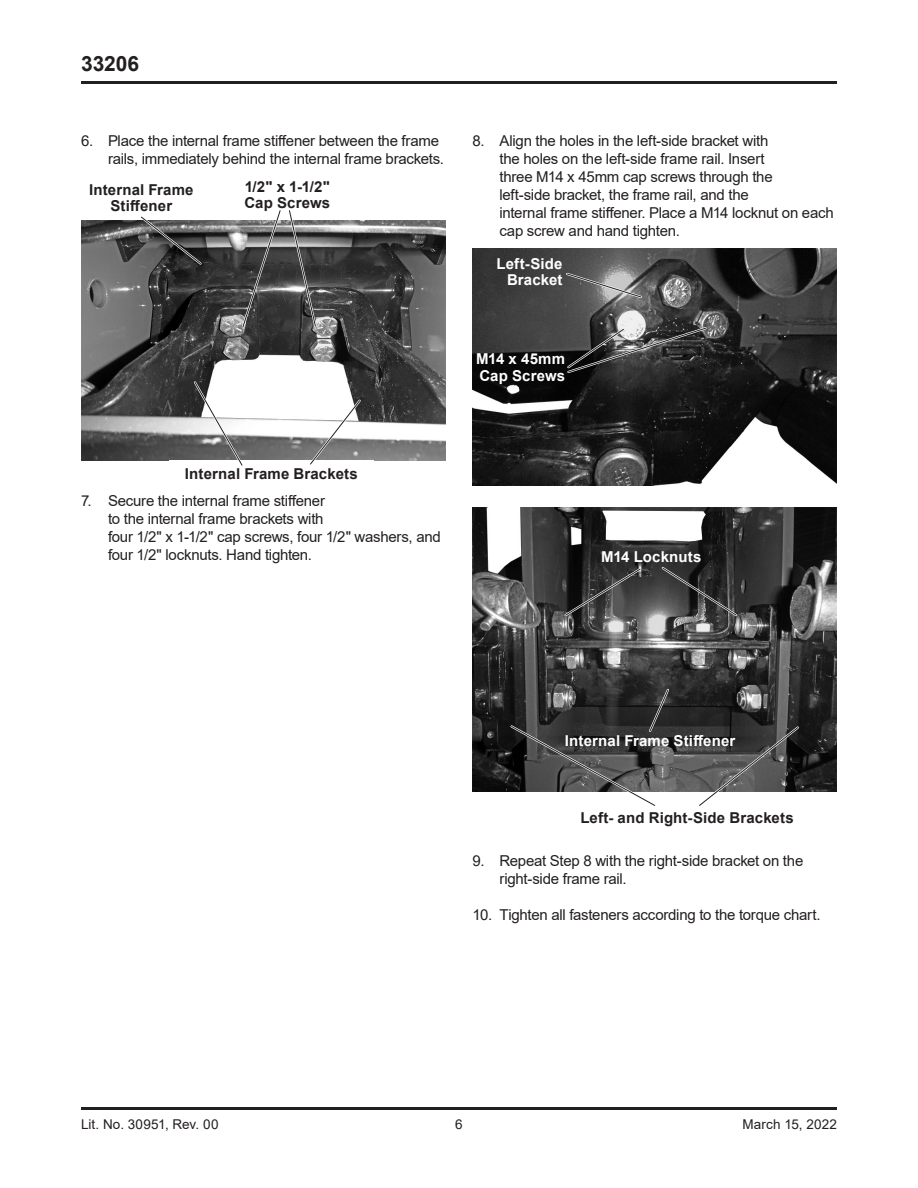
<style>
.page{position:relative;width:918px;height:1188px;background:#fff}
.page>*{position:absolute;margin:0;border:0;box-sizing:border-box;transform-origin:0 0}
.t1{font:700 21px "Arial";color:#231f20}
.t2{font:15px/18px "Arial";letter-spacing:-.015em;color:#231f20}
._120_-_Callouts{font:700 15px/16.5px "Arial";letter-spacing:.01em;color:#231f20;text-align:center}
._120_-_Callouts-2{font:700 15px/16.5px "Arial";letter-spacing:.01em;color:#fff;text-align:right}
.t3{font:13.5px "Arial";letter-spacing:.01em;color:#231f20}
</style>
<div class="page">
<hr style="left:81px;top:1107px;width:756px;height:3px;background:#231f20">
<hr style="left:81px;top:81px;width:756px;height:3px;background:#231f20">
<img style="left:81px;top:221px;width:365px;height:240px">
<svg style="left:138px;top:216px;width:66px;height:51px;background:#5d5d5d"></svg>
<svg style="left:192px;top:379px;width:53px;height:87px"></svg>
<svg style="left:307px;top:398px;width:56px;height:67px"></svg>
<svg style="left:240px;top:210px;width:78px;height:120px;background:#666"></svg>
<img style="left:473px;top:248px;width:364px;height:238px">
<svg style="left:565px;top:325px;width:143px;height:50px;background:#464646"></svg>
<svg style="left:564px;top:271px;width:80px;height:29px;background:#808080"></svg>
<img style="left:473px;top:508px;width:364px;height:284px">
<svg style="left:696px;top:724px;width:105px;height:82px"></svg>
<svg style="left:509px;top:687px;width:162px;height:119px;background:#555"></svg>
<svg style="left:660px;top:565px;width:79px;height:53px;background:#3f3f3f"></svg>
<svg style="left:562px;top:566px;width:81px;height:52px;background:#3d3d3d"></svg>
<h1 class="t1" style="left:81px;top:49px;width:60px">33206</h1>
<p class="t2" style="left:108px;top:132px;width:338px;text-indent:-27px">6. Place the internal frame stiffener between the frame rails, immediately behind the internal frame brackets.</p>
<p class="_120_-_Callouts" style="left:89px;top:181px;width:106px">Internal Frame<br>Stiffener</p>
<p class="_120_-_Callouts" style="left:244px;top:178px;width:87px;text-align:left">1/2" x 1-1/2"<br>Cap Screws</p>
<p class="t2" style="left:500px;top:132px;width:336px;text-indent:-27px">8. Align the holes in the left-side bracket with<br>the holes on the left-side frame rail. Insert<br>three M14 x 45mm cap screws through the<br>left‑side bracket, the frame rail, and the<br>internal frame stiffener. Place a M14 locknut on each cap screw and hand tighten.</p>
<p class="_120_-_Callouts-2" style="left:497px;top:256px;width:67px">Left-Side<br>Bracket</p>
<p class="_120_-_Callouts-2" style="left:476px;top:351px;width:90px;text-align:left">M14 x 45mm<br>Cap Screws</p>
<p class="_120_-_Callouts" style="left:185px;top:466px;width:174px">Internal Frame Brackets</p>
<p class="t2" style="left:108px;top:492px;width:334px;text-indent:-27px">7. Secure the internal frame stiffener<br>to the internal frame brackets with<br>four 1/2" x 1-1/2" cap screws, four 1/2" washers, and four 1/2" locknuts. Hand tighten.</p>
<p class="_120_-_Callouts-2" style="left:601px;top:549px;width:102px">M14 Locknuts</p>
<p class="_120_-_Callouts-2" style="left:565px;top:732px;width:172px">Internal Frame Stiffener</p>
<p class="_120_-_Callouts" style="left:580px;top:810px;width:215px">Left- and Right-Side Brackets</p>
<p class="t2" style="left:500px;top:852px;width:305px;text-indent:-27px">9. Repeat Step 8 with the right-side bracket on the right-side frame rail.</p>
<p class="t2" style="left:472px;top:906px;width:350px">10. Tighten all fasteners according to the torque chart.</p>
<p class="t3" style="left:81px;top:1115px;width:139px">Lit. No. 30951, Rev. 00</p>
<p class="t3" style="left:455px;top:1115px;width:9px">6</p>
<p class="t3" style="left:743px;top:1115px;width:96px">March 15, 2022</p>
</div>
